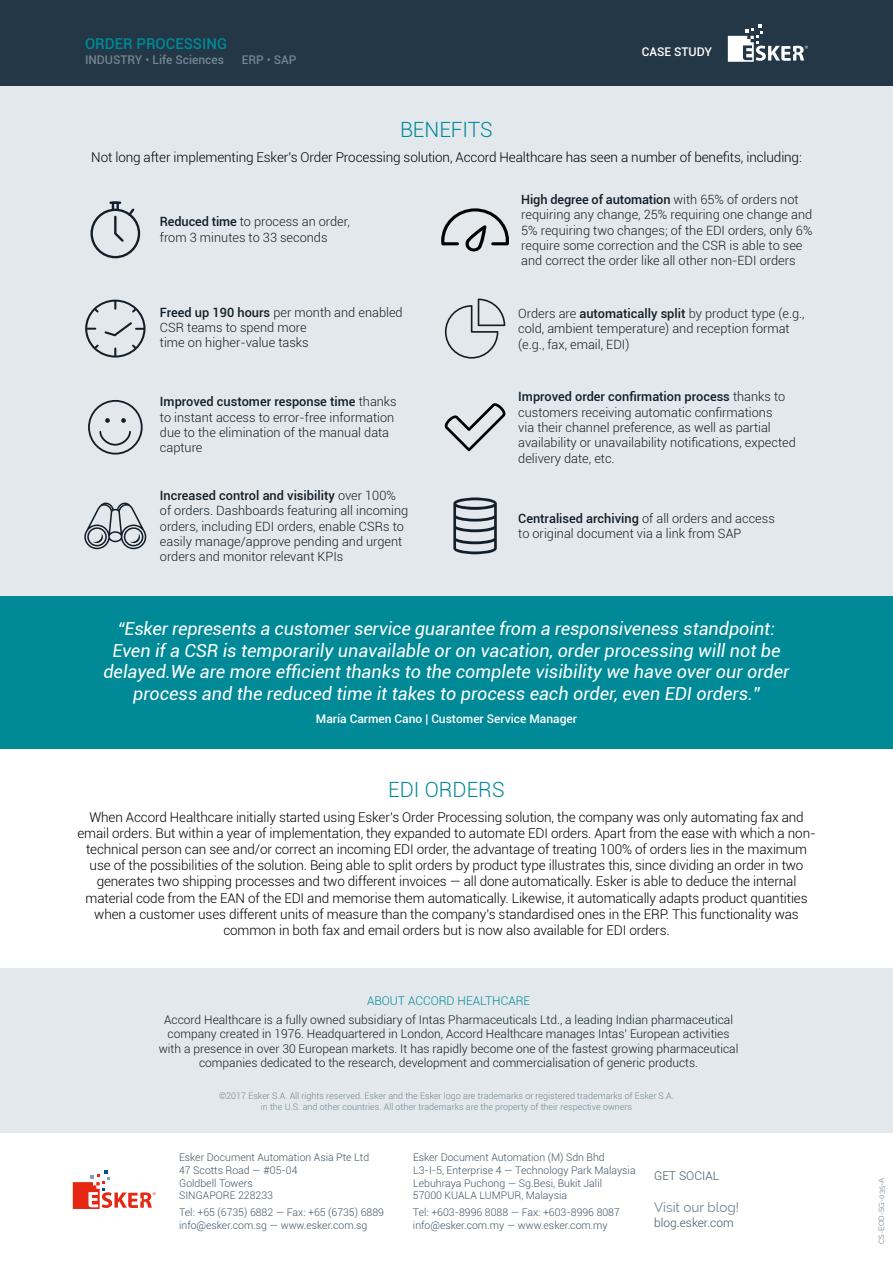
<style>
.page{position:relative;width:893px;height:1263px;background:#fff}
.page>*{position:absolute;margin:0;border:0;box-sizing:border-box;transform-origin:0 0}
.t1{font:300 21px "Roboto";color:#008996}
.t2{font:italic 18px/21.6px "Roboto";color:#fff;text-align:center}
.t3{font:500 15px "Roboto";color:#008996}
.t4{font:300 13.5px/16.2px "Roboto";letter-spacing:-.01em;color:#000;text-align:center}
.t5{font:13.5px "Raleway";color:#738592}
.t6{font:300 12.75px/15.3px "Roboto";color:#121e29}
.t7{font:300 12px/14.4px "Roboto";color:#121e29;text-align:center}
.t8{font:500 12px "Roboto";color:#fff}
.t9{font:500 12px "Roboto";color:#738592}
.t10{font:300 12px "Roboto";color:#3f5364}
.t11{font:300 12px "Roboto";color:#008996}
.t12{font:300 10.5px/12.6px "Roboto";color:#3f5364}
.t13{font:300 9px/10.8px "Roboto";color:#738592;text-align:center}
.t14{font:7.5px "Raleway";color:#738592}
.s1{font-weight:400}
.s2{font-weight:500}
</style>
<div class="page">
<div style="left:0;top:968px;width:893px;height:165px;background:#e2e8eb"></div>
<div style="left:0;top:82px;width:893px;height:519px;background:#e2e8eb"></div>
<div style="left:0;top:0;width:893px;height:85px;background:#233746"></div>
<svg style="left:728px;top:24px;width:80px;height:38px"></svg>
<svg style="left:73px;top:1170px;width:83px;height:39px"></svg>
<div style="left:0;top:596px;width:893px;height:152px;background:#008996"></div>
<svg style="left:88px;top:400px;width:55px;height:54px"></svg>
<svg style="left:444px;top:403px;width:62px;height:48px"></svg>
<svg style="left:445px;top:299px;width:60px;height:60px"></svg>
<svg style="left:85px;top:300px;width:61px;height:58px"></svg>
<svg style="left:84px;top:503px;width:62px;height:46px"></svg>
<svg style="left:453px;top:497px;width:44px;height:57px"></svg>
<svg style="left:441px;top:208px;width:68px;height:44px"></svg>
<svg style="left:90px;top:202px;width:50px;height:56px"></svg>
<p class="t3" style="left:85px;top:34px;width:144px">ORDER PROCESSING</p>
<p class="t9" style="left:85px;top:51px;width:140px">INDUSTRY <span class="s1">•</span> Life Sciences</p>
<p class="t9" style="left:242px;top:51px;width:56px">ERP <span class="s1">•</span> SAP</p>
<p class="t8" style="left:642px;top:44px;width:72px">CASE STUDY</p>
<h1 class="t1" style="left:400px;top:115px;width:94px">BENEFITS</h1>
<p class="t4" style="left:91px;top:148px;width:712px">Not long after implementing Esker's Order Processing solution, Accord Healthcare has seen a number of benefits, including:</p>
<p class="t6" style="left:160px;top:214px;width:191px"><span class="s2">Reduced time</span> to process an order, from 3 minutes to 33 seconds</p>
<p class="t6" style="left:160px;top:304px;width:244px"><span class="s2">Freed up 190 hours</span> per month and enabled<br>CSR teams to spend more<br>time on higher-value tasks</p>
<p class="t6" style="left:521px;top:191px;width:293px"><span class="s2">High degree of automation</span> with 65% of orders not requiring any change, 25% requiring one change and 5% requiring two changes; of the EDI orders, only 6% require some correction and the CSR is able to see and correct the order like all other non-EDI orders</p>
<p class="t6" style="left:518px;top:305px;width:288px">Orders are <span class="s2">automatically split</span> by product type (e.g., cold, ambient temperature) and reception format (e.g., fax, email, EDI)</p>
<p class="t6" style="left:160px;top:394px;width:238px"><span class="s2">Improved customer response time</span> thanks to instant access to error-free information due to the elimination of the manual data capture</p>
<p class="t6" style="left:518px;top:389px;width:279px"><span class="s2">Improved order confirmation process</span> thanks to customers receiving automatic confirmations<br>via their channel preference, as well as partial availability or unavailability notifications, expected delivery date, etc.</p>
<p class="t6" style="left:160px;top:487px;width:250px"><span class="s2">Increased control and visibility</span> over 100% of orders. Dashboards featuring all incoming orders, including EDI orders, enable CSRs to easily manage/approve pending and urgent orders and monitor relevant KPIs</p>
<p class="t6" style="left:518px;top:510px;width:258px"><span class="s2">Centralised archiving</span> of all orders and access to original document via a link from SAP</p>
<p class="t2" style="left:103px;top:617px;width:688px">“Esker represents a customer service guarantee from a responsiveness standpoint:<br>Even if a CSR is temporarily unavailable or on vacation, order processing will not be delayed.We are more efficient thanks to the complete visibility we have over our order process and the reduced time it takes to process each order, even EDI orders.”</p>
<p class="t8" style="left:316px;top:710px;width:263px">María Carmen Cano | Customer Service Manager</p>
<h1 class="t1" style="left:388px;top:775px;width:118px">EDI ORDERS</h1>
<p class="t4" style="left:77px;top:808px;width:740px">When Accord Healthcare initially started using Esker's Order Processing solution, the company was only automating fax and email orders. But within a year of implementation, they expanded to automate EDI orders. Apart from the ease with which a non&shy;technical person can see and/or correct an incoming EDI order, the advantage of treating 100% of orders lies in the maximum use of the possibilities of the solution. Being able to split orders by product type illustrates this, since dividing an order in two generates two shipping processes and two different invoices — all done automatically. Esker is able to deduce the internal material code from the EAN of the EDI and memorise them automatically. Likewise, it automatically adapts product quantities when a customer uses different units of measure than the company's standardised ones in the ERP. This functionality was common in both fax and email orders but is now also available for EDI orders.</p>
<p class="t11" style="left:367px;top:992px;width:165px">ABOUT ACCORD HEALTHCARE</p>
<p class="t7" style="left:159px;top:1012px;width:581px">Accord Healthcare is a fully owned subsidiary of Intas Pharmaceuticals Ltd., a leading Indian pharmaceutical company created in 1976. Headquartered in London, Accord Healthcare manages Intas’ European activities with a presence in over 30 European markets. It has rapidly become one of the fastest growing pharmaceutical companies dedicated to the research, development and commercialisation of generic products.</p>
<p class="t13" style="left:219px;top:1090px;width:456px">©2017 Esker S.A. All rights reserved. Esker and the Esker logo are trademarks or registered trademarks of Esker S.A. in the U.S. and other countries. All other trademarks are the property of their respective owners</p>
<p class="t12" style="left:179px;top:1151px;width:192px">Esker Document Automation Asia Pte Ltd<br>47 Scotts Road — #05-04<br>Goldbell Towers<br>SINGAPORE 228233</p>
<p class="t12" style="left:179px;top:1205px;width:206px">Tel: +65 (6735) 6882 — Fax: +65 (6735) 6889 info@esker.com.sg — www.esker.com.sg</p>
<p class="t12" style="left:413px;top:1151px;width:224px">Esker Document Automation (M) Sdn Bhd L3-I-5, Enterprise 4 — Technology Park Malaysia Lebuhraya Puchong — Sg.Besi, Bukit Jalil<br>57000 KUALA LUMPUR, Malaysia</p>
<p class="t12" style="left:413px;top:1205px;width:208px">Tel: +603-8996 8088 — Fax: +603-8996 8087 info@esker.com.my — www.esker.com.my</p>
<p class="t10" style="left:654px;top:1168px;width:67px">GET SOCIAL</p>
<p class="t5" style="left:654px;top:1200px;width:86px">Visit our blog!</p>
<p class="t10" style="left:654px;top:1214px;width:81px">blog.esker.com</p>
<p class="t14" style="left:877px;top:1244px;width:67px;rotate:-90deg">CS-EOD-SG-035-A</p>
</div>
